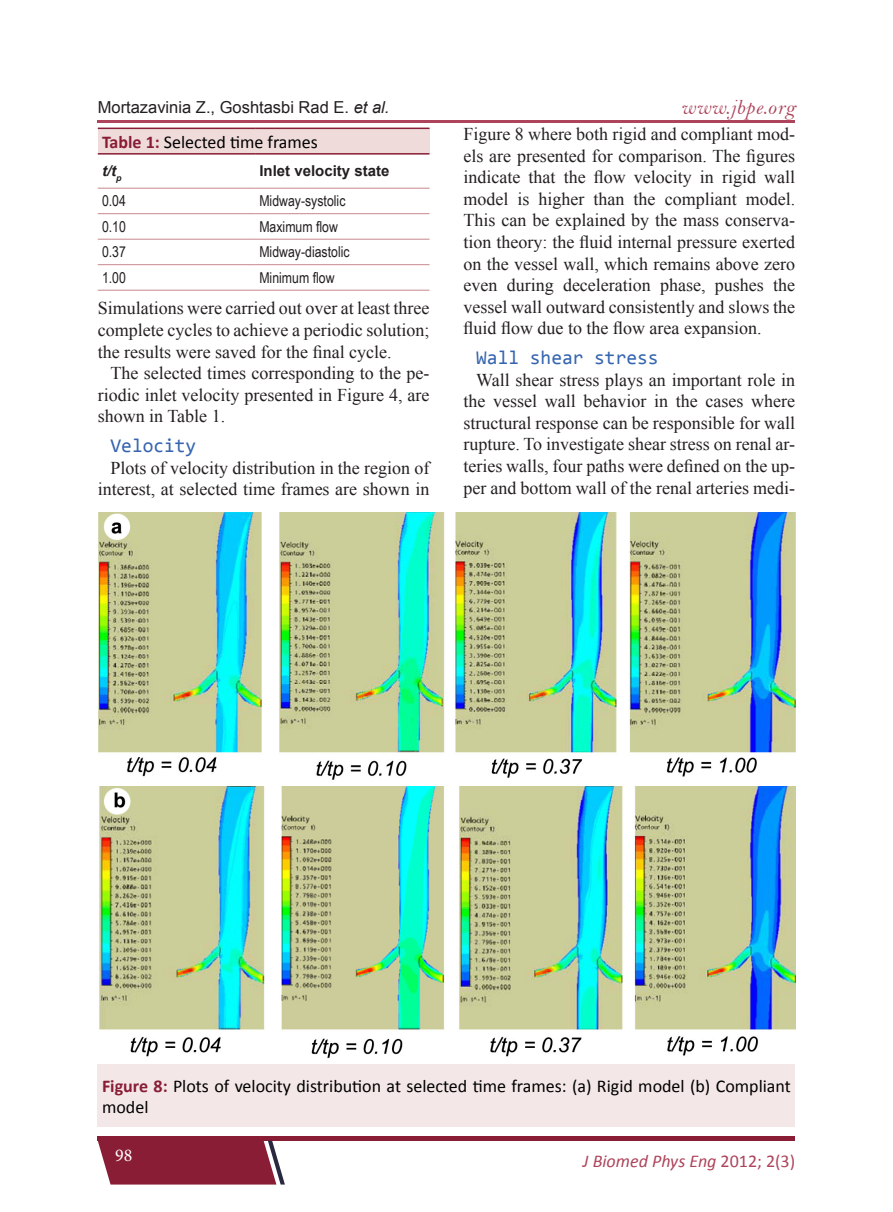
<style>
.page{position:relative;width:893px;height:1212px;background:#fff}
.page>*{position:absolute;margin:0;border:0;box-sizing:border-box;transform-origin:0 0}
.t1{font:21px "Bell MT Italic";letter-spacing:.03em;color:#ad445b}
.Subsub{font:19.5px "Consolas";color:#3665b0}
.Body{font:18px/21.6px "Times New Roman";color:#231f20;text-align:justify}
.Figure{font:18px/21.6px "Calibri";color:#000}
.Table_Title{font:18px "Calibri";color:#000}
.t2{font:italic 18px "Calibri";color:#ad445b}
.t3{font:18px "Minion Pro";color:#fff}
.Running_Author{font:16.5px "Arial";color:#231f20}
.Table_Text{font:15px "Arial Narrow";color:#231f20}
.Second_Row{font:700 15px "Arial";color:#231f20}
.Second_Row-2{font:italic 700 15px "Arial";color:#231f20}
.s1{font-style:italic}
.s2{font-weight:700;color:#881d35}
.s3{font-style:normal}
</style>
<div class="page">
<div style="left:98px;top:1136px;width:697px;height:5px;background:#881d35"></div>
<svg style="left:98px;top:1141px;width:187px;height:43px;background:#903147"></svg>
<hr style="left:98px;top:120px;width:697px;height:2px;background:#ad445b">
<div style="left:98px;top:128px;width:331px;height:26px;background:#efdbda"></div>
<svg style="left:98px;top:214px;width:331px;height:76px"></svg>
<hr style="left:98px;top:213px;width:157px;height:1px;background:#c7868d">
<hr style="left:255px;top:213px;width:174px;height:1px;background:#c7868d">
<hr style="left:98px;top:239px;width:157px;height:1px;background:#c7868d">
<hr style="left:255px;top:239px;width:174px;height:1px;background:#c7868d">
<hr style="left:98px;top:264px;width:157px;height:1px;background:#c7868d">
<hr style="left:255px;top:264px;width:174px;height:1px;background:#c7868d">
<hr style="left:98px;top:128px;width:157px;height:1px;background:#881d35">
<hr style="left:255px;top:128px;width:174px;height:1px;background:#881d35">
<hr style="left:98px;top:153px;width:157px;height:2px;background:#881d35">
<hr style="left:255px;top:153px;width:174px;height:2px;background:#881d35">
<hr style="left:98px;top:188px;width:157px;height:1px;background:#c7868d">
<hr style="left:255px;top:188px;width:174px;height:1px;background:#c7868d">
<hr style="left:98px;top:290px;width:157px;height:1px;background:#c7868d">
<hr style="left:255px;top:290px;width:174px;height:1px;background:#c7868d">
<img style="left:98px;top:512px;width:697px;height:268px">
<img style="left:99px;top:786px;width:696px;height:272px">
<div style="left:98px;top:1064px;width:697px;height:63px;background:#f4e7e7"></div>
<p class="Running_Author" style="left:98px;top:97px;width:293px">Mortazavinia Z., Goshtasbi Rad E. <span class="s1">et al.</span></p>
<p class="Table_Title" style="left:102px;top:130px;width:217px"><span class="s2">Table 1:</span> Selected time frames</p>
<p class="Second_Row-2" style="left:102px;top:161px;width:21px">t/t<sub>p</sub></p>
<p class="Second_Row" style="left:259px;top:161px;width:132px">Inlet velocity state</p>
<p class="Table_Text" style="left:102px;top:190px;width:25px">0.04</p>
<p class="Table_Text" style="left:259px;top:190px;width:88px">Midway-systolic</p>
<p class="Table_Text" style="left:102px;top:216px;width:25px">0.10</p>
<p class="Table_Text" style="left:259px;top:216px;width:80px">Maximum flow</p>
<p class="Table_Text" style="left:102px;top:241px;width:25px">0.37</p>
<p class="Table_Text" style="left:259px;top:241px;width:92px">Midway-diastolic</p>
<p class="Table_Text" style="left:102px;top:267px;width:25px">1.00</p>
<p class="Table_Text" style="left:259px;top:267px;width:77px">Minimum flow</p>
<p class="Body" style="left:98px;top:297px;width:333px">Simulations were carried out over at least three complete cycles to achieve a periodic solution; the results were saved for the final cycle.</p>
<p class="Body" style="left:98px;top:362px;width:333px;text-indent:13px">The selected times corresponding to the pe&shy;riodic inlet velocity presented in Figure 4, are shown in Table 1.</p>
<p class="Subsub" style="left:111px;top:432px;width:87px">Velocity</p>
<p class="Body" style="left:98px;top:456px;width:333px;text-align:right">Plots of velocity distribution in the region of interest, at selected time frames are shown in</p>
<p class="t1" style="left:681px;top:94px;width:116px">www.jbpe.org</p>
<p class="Body" style="left:463px;top:123px;width:333px">Figure 8 where both rigid and compliant mod&shy;els are presented for comparison. The figures indicate that the flow velocity in rigid wall model is higher than the compliant model.<br>This can be explained by the mass conserva&shy;tion theory: the fluid internal pressure exerted on the vessel wall, which remains above zero even during deceleration phase, pushes the vessel wall outward consistently and slows the fluid flow due to the flow area expansion.</p>
<p class="Subsub" style="left:476px;top:344px;width:184px">Wall shear stress</p>
<p class="Body" style="left:463px;top:368px;width:333px;text-indent:13px">Wall shear stress plays an important role in the vessel wall behavior in the cases where structural response can be responsible for wall rupture. To investigate shear stress on renal ar&shy;teries walls, four paths were defined on the up&shy;per and bottom wall of the renal arteries medi-</p>
<p class="Figure" style="left:102px;top:1075px;width:690px"><span class="s2">Figure 8:</span> Plots of velocity distribution at selected time frames: (a) Rigid model (b) Compliant model</p>
<p class="t3" style="left:115px;top:1143px;width:19px">98</p>
<p class="t2" style="left:583px;top:1148px;width:214px">J Biomed Phys Eng <span class="s3">2012; 2(3)</span></p>
</div>
